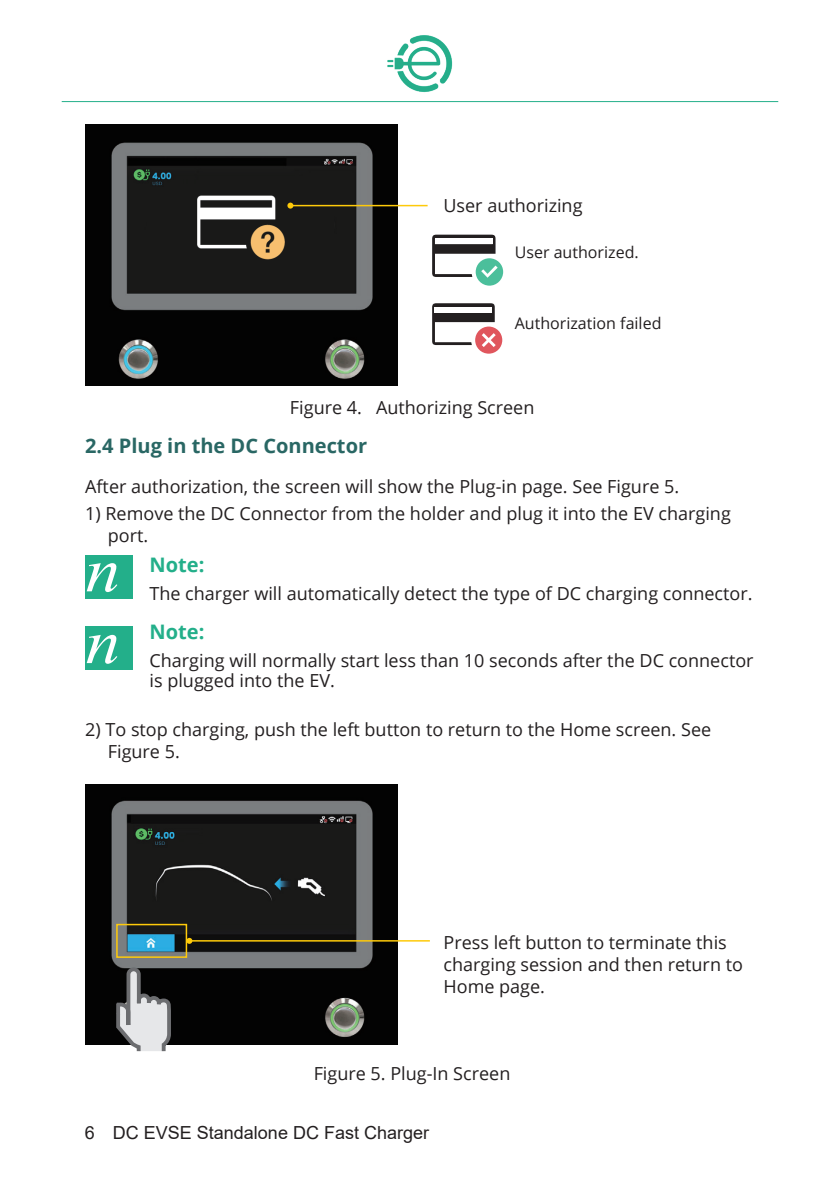
<style>
.page{position:relative;width:840px;height:1191px;background:#fff}
.page>*{position:absolute;margin:0;border:0;box-sizing:border-box;transform-origin:0 0}
.t1{font:700 20px "Open Sans";color:#296764}
.t2{font:700 20px "Open Sans";color:#23af8a}
.t3{font:18px/22px "Open Sans";color:#231f20}
.t4{font:18px "Arial";color:#231f20}
.t5{font:16px "Open Sans";color:#231f20}
</style>
<div class="page">
<img style="left:387px;top:35px;width:65px;height:58px">
<hr style="left:62px;top:101px;width:715px;height:1px;background:#23af8a">
<img style="left:85px;top:784px;width:312px;height:261px">
<div style="left:116px;top:923px;width:71px;height:35px;border:2px solid #feca0a"></div>
<hr style="left:189px;top:940px;width:240px;height:1px;background:#feca0a">
<svg style="left:186px;top:938px;width:6px;height:6px"></svg>
<svg style="left:114px;top:965px;width:59px;height:87px;background:#808082"></svg>
<img style="left:85px;top:124px;width:312px;height:261px">
<img style="left:147px;top:188px;width:186px;height:79px">
<hr style="left:290px;top:205px;width:137px;height:1px;background:#feca0a">
<svg style="left:287px;top:203px;width:6px;height:6px"></svg>
<svg style="left:432px;top:303px;width:70px;height:51px"></svg>
<div style="left:475px;top:258px;width:28px;height:28px;background:#4bbf9b;border-radius:50%"></div>
<svg style="left:432px;top:235px;width:65px;height:43px"></svg>
<div style="left:434px;top:238px;width:58px;height:6px;background:#fff"></div>
<div style="left:85px;top:554px;width:47px;height:44px;background:#23af8a"></div>
<svg style="left:87px;top:563px;width:30px;height:29px"></svg>
<div style="left:85px;top:626px;width:47px;height:44px;background:#23af8a"></div>
<svg style="left:87px;top:635px;width:30px;height:29px"></svg>
<p class="t3" style="left:443px;top:194px;width:140px">User authorizing</p>
<p class="t5" style="left:514px;top:241px;width:125px">User authorized.</p>
<p class="t5" style="left:514px;top:312px;width:148px">Authorization failed</p>
<p class="t3" style="left:290px;top:396px;width:246px">Figure 4. Authorizing Screen</p>
<p class="t1" style="left:85px;top:432px;width:283px">2.4 Plug in the DC Connector</p>
<p class="t3" style="left:85px;top:475px;width:595px">After authorization, the screen will show the Plug-in page. See Figure 5.</p>
<p class="t3" style="left:108px;top:502px;width:624px;text-indent:-23px">1) Remove the DC Connector from the holder and plug it into the EV charging port.</p>
<p class="t2" style="left:149px;top:550px;width:56px">Note:</p>
<p class="t3" style="left:149px;top:582px;width:604px">The charger will automatically detect the type of DC charging connector.</p>
<p class="t2" style="left:149px;top:618px;width:56px">Note:</p>
<p class="t3" style="left:149px;top:650px;width:605px;line-height:20px">Charging will normally start less than 10 seconds after the DC connector is plugged into the EV.</p>
<p class="t3" style="left:108px;top:718px;width:604px;text-indent:-23px">2) To stop charging, push the left button to return to the Home screen. See<br>Figure 5.</p>
<p class="t3" style="left:443px;top:930px;width:301px">Press left button to terminate this charging session and then return to<br>Home page.</p>
<p class="t3" style="left:313px;top:1061px;width:198px">Figure 5. Plug-In Screen</p>
<p class="t4" style="left:85px;top:1120px;width:346px">6 DC EVSE Standalone DC Fast Charger</p>
</div>
